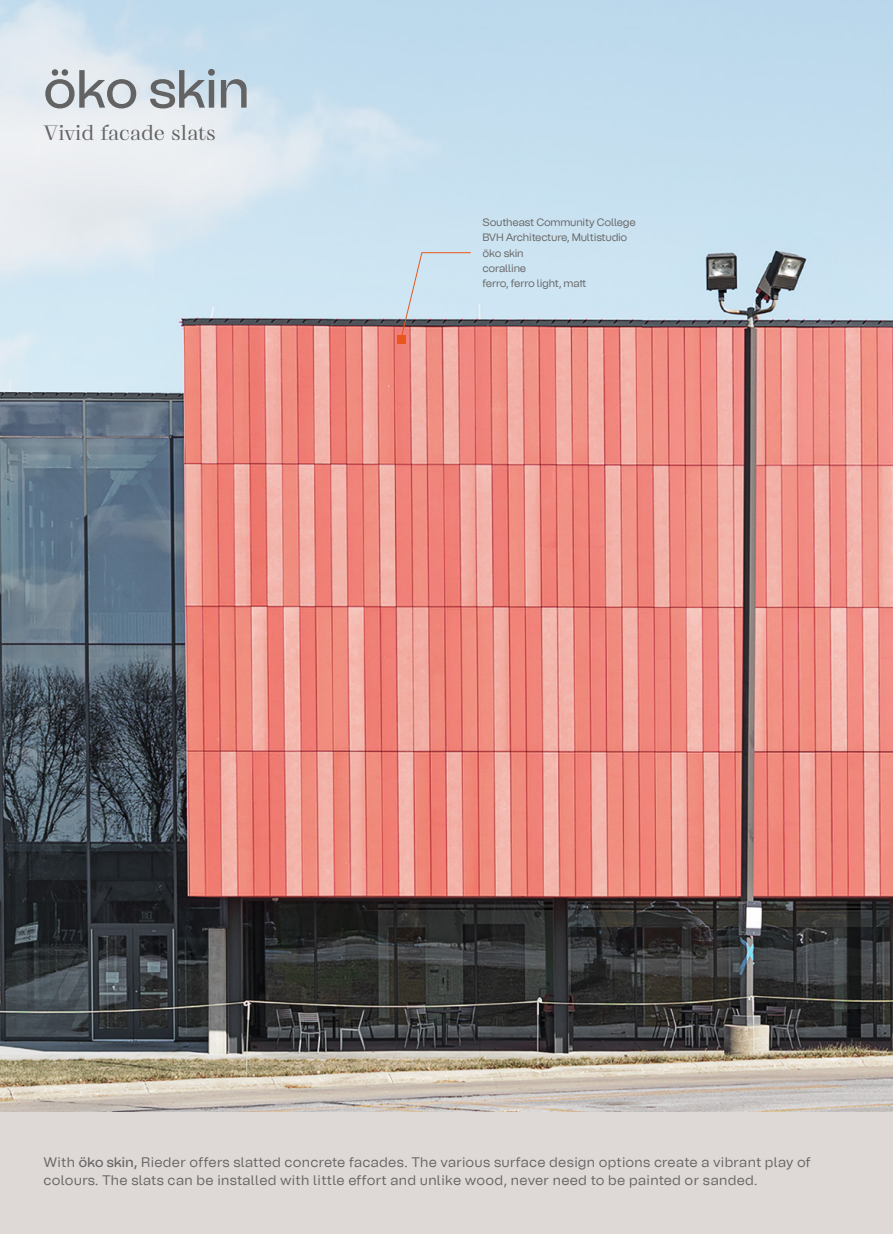
<style>
.page{position:relative;width:893px;height:1234px;background:#fff}
.page>*{position:absolute;margin:0;border:0;box-sizing:border-box;transform-origin:0 0}
.t1{font:500 53.55px "Tomato Grotesk";color:#646363}
.t2{font:19.95px "PP Grafier Regular Display";color:#646363}
.t3{font:13.8px/18.3px "Tomato Grotesk";letter-spacing:.02em;color:#646363}
.t4{font:10.65px/15.3px "Tomato Grotesk";letter-spacing:-.02em;color:#646363}
.s1{font-weight:500}
</style>
<div class="page">
<div style="left:0;top:0;width:893px;height:1233px;background:#ded9d6"></div>
<img style="left:0;top:0;width:893px;height:1111px">
<svg style="left:400px;top:252px;width:72px;height:89px;background:#c8c8d0"></svg>
<div style="left:398px;top:336px;width:8px;height:8px;background:#ea561d"></div>
<p class="t1" style="left:44px;top:55px;width:207px">öko skin</p>
<p class="t2" style="left:44px;top:120px;width:174px">Vivid facade slats</p>
<p class="t4" style="left:482px;top:214px;width:155px">Southeast Community College<br>BVH Architecture, Multistudio öko skin<br>coralline<br>ferro, ferro light, matt</p>
<p class="t3" style="left:44px;top:1151px;width:769px">With <span class="s1">öko skin,</span> Rieder offers slatted concrete facades. The various surface design options create a vibrant play of colours. The slats can be installed with little effort and unlike wood, never need to be painted or sanded.</p>
</div>
